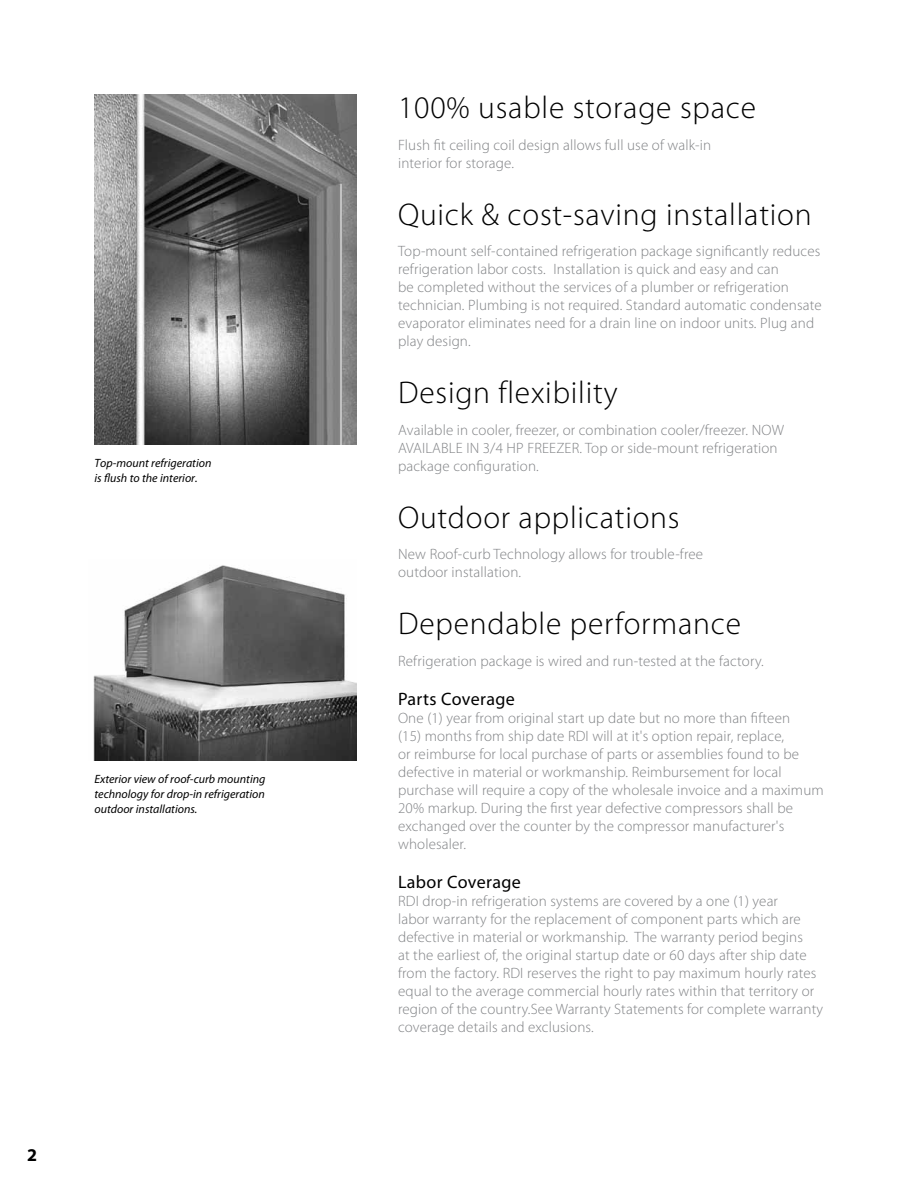
<style>
.page{position:relative;width:918px;height:1188px;background:#fff}
.page>*{position:absolute;margin:0;border:0;box-sizing:border-box;transform-origin:0 0}
.t1{font:300 31.5px "Myriad Pro";letter-spacing:.025em;color:#000}
.t2{font:18px "Myriad Pro";letter-spacing:.02em;color:#000}
.t3{font:700 18px "Myriad Pro";color:#000}
.t4{font:300 15px/18px "Myriad Pro";letter-spacing:.01em;color:#808285}
.t5{font:italic 12px/15px "Myriad Pro";color:#000}
</style>
<div class="page">
<img style="left:94px;top:94px;width:263px;height:350px">
<img style="left:93px;top:565px;width:264px;height:195px">
<p class="t5" style="left:94px;top:455px;width:118px">Top-mount refrigeration is flush to the interior.</p>
<p class="t5" style="left:94px;top:771px;width:172px;text-align:justify">Exterior view of roof-curb mounting technology for drop-in refrigeration outdoor installations.</p>
<p class="t3" style="left:27px;top:1143px;width:11px">2</p>
<h1 class="t1" style="left:398px;top:90px;width:359px">100% usable storage space</h1>
<p class="t4" style="left:398px;top:136px;width:314px">Flush fit ceiling coil design allows full use of walk-in interior for storage.</p>
<h1 class="t1" style="left:398px;top:197px;width:415px">Quick &amp; cost-saving installation</h1>
<p class="t4" style="left:398px;top:242px;width:425px">Top-mount self-contained refrigeration package significantly reduces refrigeration labor costs. Installation is quick and easy and can<br>be completed without the services of a plumber or refrigeration technician. Plumbing is not required. Standard automatic condensate evaporator eliminates need for a drain line on indoor units. Plug and play design.</p>
<h1 class="t1" style="left:398px;top:375px;width:221px">Design flexibility</h1>
<p class="t4" style="left:398px;top:421px;width:387px">Available in cooler, freezer, or combination cooler/freezer. NOW<br>AVAILABLE IN 3/4 HP FREEZER. Top or side-mount refrigeration package configuration.</p>
<h1 class="t1" style="left:398px;top:500px;width:283px">Outdoor applications</h1>
<p class="t4" style="left:398px;top:545px;width:307px">New Roof-curb Technology allows for trouble-free outdoor installation.</p>
<h1 class="t1" style="left:398px;top:606px;width:344px">Dependable performance</h1>
<p class="t4" style="left:398px;top:652px;width:367px">Refrigeration package is wired and run-tested at the factory.</p>
<p class="t2" style="left:398px;top:687px;width:118px">Parts Coverage</p>
<p class="t4" style="left:398px;top:709px;width:427px">One (1) year from original start up date but no more than fifteen<br>(15) months from ship date RDI will at it's option repair, replace,<br>or reimburse for local purchase of parts or assemblies found to be defective in material or workmanship. Reimbursement for local purchase will require a copy of the wholesale invoice and a maximum 20% markup. During the first year defective compressors shall be exchanged over the counter by the compressor manufacturer's wholesaler.</p>
<p class="t2" style="left:398px;top:870px;width:124px">Labor Coverage</p>
<p class="t4" style="left:398px;top:892px;width:427px">RDI drop-in refrigeration systems are covered by a one (1) year<br>labor warranty for the replacement of component parts which are defective in material or workmanship. The warranty period begins<br>at the earliest of, the original startup date or 60 days after ship date from the factory. RDI reserves the right to pay maximum hourly rates equal to the average commercial hourly rates within that territory or region of the country.See Warranty Statements for complete warranty coverage details and exclusions.</p>
</div>
